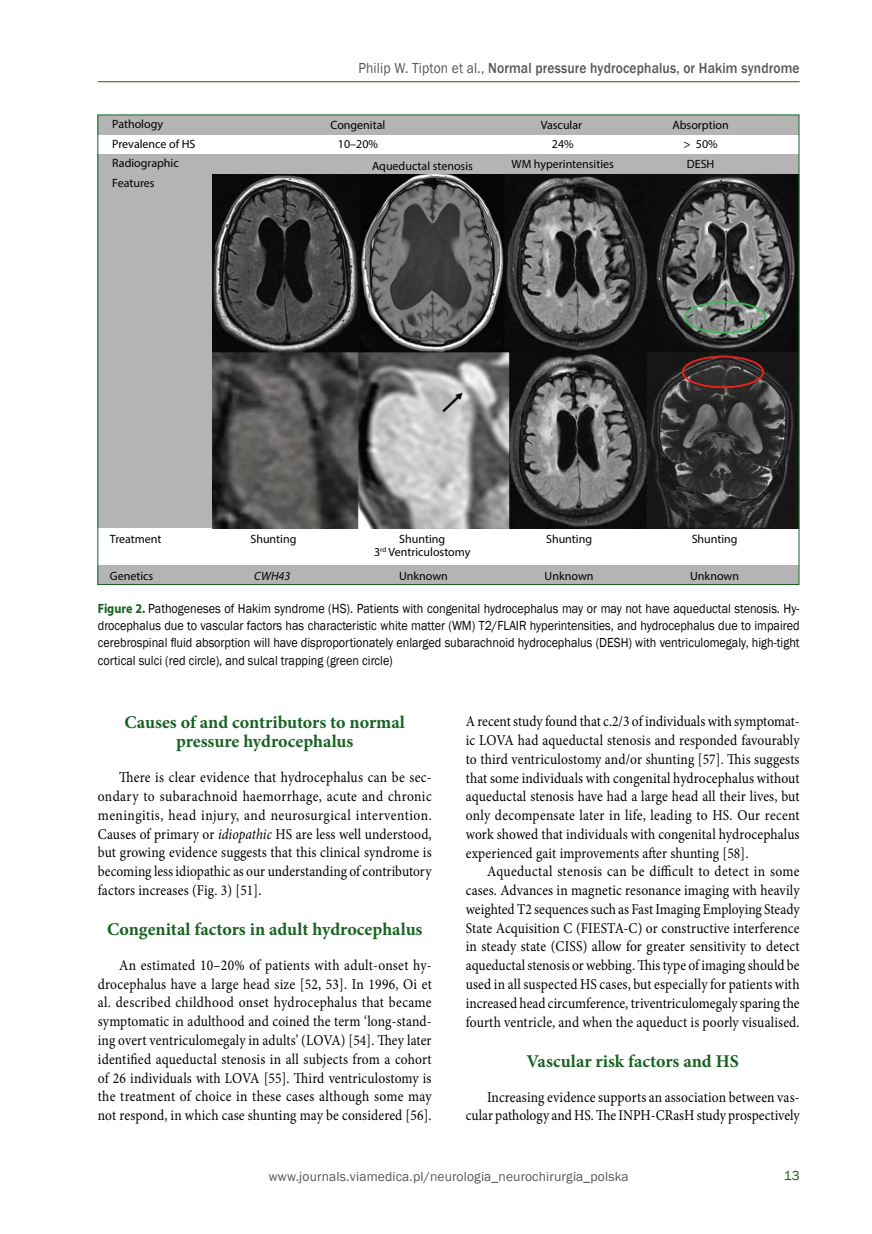
<style>
.page{position:relative;width:872px;height:1234px;background:#fff}
.page>*{position:absolute;margin:0;border:0;box-sizing:border-box;transform-origin:0 0}
.t1{font:700 18px/18.8px "Minion Pro";color:#176222;text-align:center}
.t2{font:15px/18.8px "Minion Pro";letter-spacing:.01em;color:#000;text-align:justify;scale:.9 1}
.t3{font:500 15px "Franklin Gothic";letter-spacing:.01em;color:#575756;scale:.9 1}
.t4{font:13.5px/17.2px "Franklin Gothic";color:#000;text-align:justify;scale:.9 1}
.t5{font:13.5px "Franklin Gothic";letter-spacing:.01em;color:#575756}
.t6{font:13.5px "Franklin Gothic";color:#176222}
.t7{font:12px/19.5px "Myriad Pro";color:#000;text-align:center}
.t8{font:italic 12px "Myriad Pro";color:#000}
.s1{font-weight:400}
.s2{font-family:"Myriad Pro";font-weight:700;color:#176222}
.s3{font-style:italic}
</style>
<div class="page">
<hr style="left:98px;top:81px;width:701px;height:1px;background:#176222">
<div style="left:98px;top:115px;width:701px;height:469px;background:#b5b4b4"></div>
<div style="left:98px;top:528px;width:701px;height:37px;background:#fff"></div>
<div style="left:98px;top:135px;width:701px;height:19px;background:#fff"></div>
<img style="left:213px;top:175px;width:584px;height:353px">
<p class="t7" style="left:112px;top:114px;width:85px;text-align:left">Pathology<br>Prevalence of HS<br>Radiographic<br>Features</p>
<p class="t3" style="left:358px;top:59px;width:492px"><span class="s1">Philip W. Tipton et al.,</span> Normal pressure hydrocephalus, or Hakim syndrome</p>
<p class="t7" style="left:330px;top:115px;width:56px">Congenital<br>10–20%</p>
<p class="t7" style="left:372px;top:156px;width:102px">Aqueductal stenosis</p>
<p class="t7" style="left:511px;top:115px;width:104px">Vascular<br>24%<br>WM hyperintensities</p>
<p class="t7" style="left:672px;top:115px;width:58px">Absorption &gt; 50%<br>DESH</p>
<p class="t7" style="left:110px;top:528px;width:53px">Treatment</p>
<p class="t7" style="left:250px;top:528px;width:47px">Shunting</p>
<p class="t7" style="left:374px;top:531px;width:98px;line-height:13.5px">Shunting<br>3<sup>rd</sup> Ventriculostomy</p>
<p class="t7" style="left:546px;top:528px;width:47px">Shunting</p>
<p class="t7" style="left:691px;top:528px;width:47px">Shunting</p>
<p class="t7" style="left:110px;top:565px;width:45px">Genetics</p>
<p class="t8" style="left:254px;top:568px;width:38px">CWH43</p>
<p class="t7" style="left:399px;top:565px;width:50px">Unknown</p>
<p class="t7" style="left:544px;top:565px;width:50px">Unknown</p>
<p class="t7" style="left:690px;top:565px;width:50px">Unknown</p>
<p class="t4" style="left:98px;top:600px;width:781px"><span class="s2">Figure 2.</span> Pathogeneses of Hakim syndrome (HS). Patients with congenital hydrocephalus may or may not have aqueductal stenosis. Hy&shy;drocephalus due to vascular factors has characteristic white matter (WM) T2/FLAIR hyperintensities, and hydrocephalus due to impaired cerebrospinal fluid absorption will have disproportionately enlarged subarachnoid hydrocephalus (DESH) with ventriculomegaly, high-tight cortical sulci (red circle), and sulcal trapping (green circle)</p>
<p class="t1" style="left:125px;top:713px;width:282px">Causes of and contributors to normal pressure hydrocephalus</p>
<p class="t2" style="left:98px;top:768px;width:372px;text-indent:21px">There is clear evidence that hydrocephalus can be sec&shy;ondary to subarachnoid haemorrhage, acute and chronic meningitis, head injury, and neurosurgical intervention.<br>Causes of primary or <span class="s3">idiopathic</span> HS are less well understood, but growing evidence suggests that this clinical syndrome is becoming less idiopathic as our understanding of contributory factors increases (Fig. 3) [51].</p>
<p class="t1" style="left:107px;top:919px;width:317px">Congenital factors in adult hydrocephalus</p>
<p class="t2" style="left:98px;top:955px;width:372px;text-indent:21px">An estimated 10–20% of patients with adult-onset hy&shy;drocephalus have a large head size [52, 53]. In 1996, Oi et al. described childhood onset hydrocephalus that became symptomatic in adulthood and coined the term ‘long-stand&shy;ing overt ventriculomegaly in adults’ (LOVA) [54]. They later identified aqueductal stenosis in all subjects from a cohort of 26 individuals with LOVA [55]. Third ventriculostomy is the treatment of choice in these cases although some may not respond, in which case shunting may be considered [56].</p>
<p class="t2" style="left:466px;top:712px;width:372px">A recent study found that c.2/3 of individuals with symptomat&shy;ic LOVA had aqueductal stenosis and responded favourably to third ventriculostomy and/or shunting [57]. This suggests that some individuals with congenital hydrocephalus without aqueductal stenosis have had a large head all their lives, but only decompensate later in life, leading to HS. Our recent work showed that individuals with congenital hydrocephalus experienced gait improvements after shunting [58].</p>
<p class="t2" style="left:466px;top:862px;width:372px;text-indent:21px">Aqueductal stenosis can be difficult to detect in some cases. Advances in magnetic resonance imaging with heavily weighted T2 sequences such as Fast Imaging Employing Steady State Acquisition C (FIESTA-C) or constructive interference in steady state (CISS) allow for greater sensitivity to detect aqueductal stenosis or webbing. This type of imaging should be used in all suspected HS cases, but especially for patients with increased head circumference, triventriculomegaly sparing the fourth ventricle, and when the aqueduct is poorly visualised.</p>
<p class="t1" style="left:526px;top:1050px;width:214px">Vascular risk factors and HS</p>
<p class="t2" style="left:466px;top:1087px;width:372px;text-align:right">Increasing evidence supports an association between vas&shy;cular pathology and HS. The INPH-CRasH study prospectively</p>
<p class="t5" style="left:269px;top:1168px;width:361px">www.journals.viamedica.pl/neurologia_neurochirurgia_polska</p>
<p class="t6" style="left:784px;top:1166px;width:17px">13</p>
</div>
